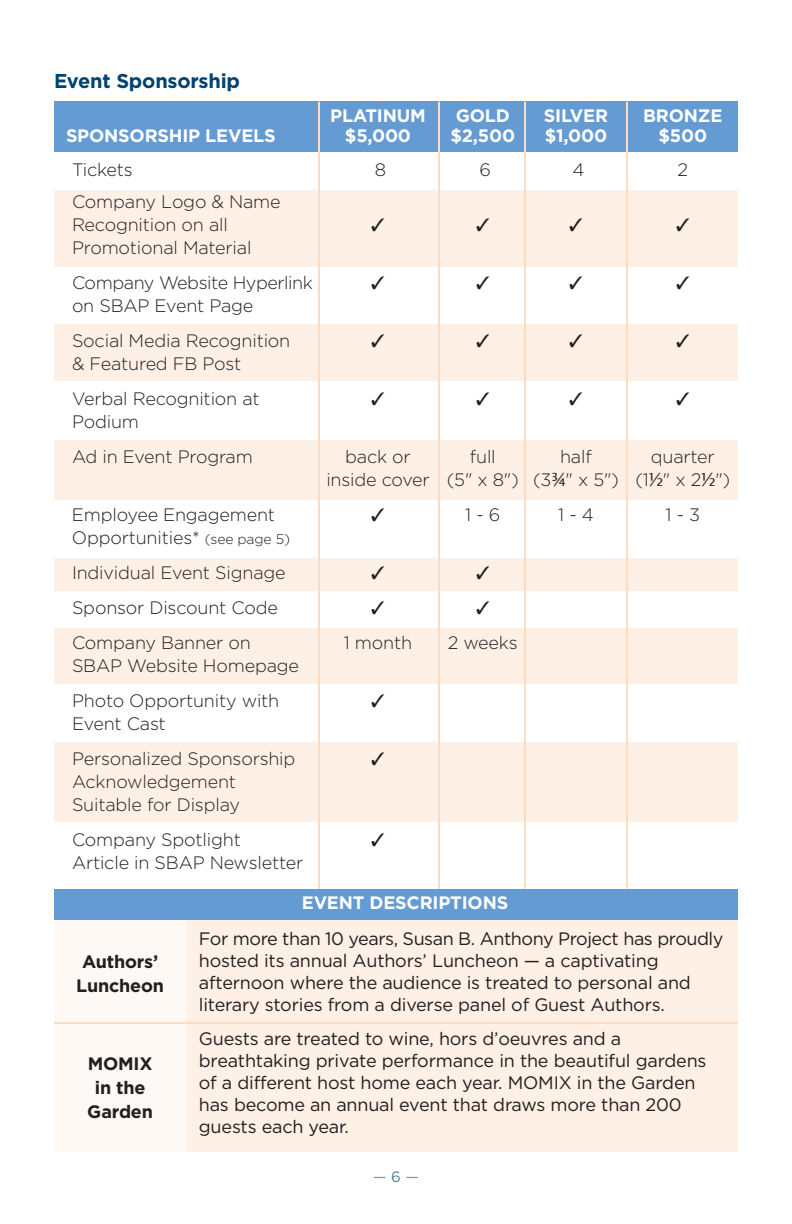
<style>
.page{position:relative;width:792px;height:1224px;background:#fff}
.page>*{position:absolute;margin:0;border:0;box-sizing:border-box;transform-origin:0 0}
.t1{font:700 20px "Gotham";letter-spacing:-.01em;color:#004270}
.t2{font:300 18px/35px "Gotham";letter-spacing:-.01em;color:#231f20}
.t3{font:18px/22px "Gotham";letter-spacing:-.01em;color:#231f20}
.t4{font:700 18px "Gotham";letter-spacing:-.01em;color:#fff}
.t5{font:700 18px/24px "Gotham";letter-spacing:-.01em;color:#231f20;text-align:center}
.t6{font:15px "Gotham";color:#649bd2}
.s1{font-family:"Lucida Grande";font-weight:400}
.s2{font-size:14px}
.s3{color:#517d98}
</style>
<div class="page">
<div style="left:54px;top:190px;width:684px;height:76px;background:#fef0e4"></div>
<div style="left:54px;top:324px;width:684px;height:57px;background:#fef0e4"></div>
<div style="left:54px;top:440px;width:684px;height:59px;background:#fef0e4"></div>
<div style="left:54px;top:558px;width:684px;height:33px;background:#fef0e4"></div>
<div style="left:54px;top:628px;width:684px;height:56px;background:#fef0e4"></div>
<div style="left:54px;top:743px;width:684px;height:79px;background:#fef0e4"></div>
<div style="left:54px;top:101px;width:684px;height:51px;background:#649bd2"></div>
<hr style="left:438px;top:102px;width:2px;height:1026px;background:#fddcc1">
<hr style="left:318px;top:102px;width:2px;height:1026px;background:#fddcc1">
<hr style="left:524px;top:102px;width:2px;height:1026px;background:#fddcc1">
<hr style="left:626px;top:102px;width:2px;height:1026px;background:#fddcc1">
<div style="left:187px;top:918px;width:551px;height:234px;background:#fef0e4"></div>
<div style="left:54px;top:920px;width:132px;height:232px;background:#fef9f4"></div>
<div style="left:54px;top:889px;width:684px;height:30px;background:#649bd2"></div>
<hr style="left:54px;top:1022px;width:684px;height:2px;background:#fddcc1">
<p class="t1" style="left:54px;top:69px;width:188px">Event Sponsorship</p>
<p class="t4" style="left:330px;top:105px;width:97px">PLATINUM</p>
<p class="t4" style="left:456px;top:105px;width:56px">GOLD</p>
<p class="t4" style="left:544px;top:105px;width:66px">SILVER</p>
<p class="t4" style="left:643px;top:105px;width:81px">BRONZE</p>
<p class="t4" style="left:66px;top:125px;width:211px">SPONSORSHIP LEVELS</p>
<p class="t4" style="left:345px;top:125px;width:68px">$5,000</p>
<p class="t4" style="left:450px;top:125px;width:66px">$2,500</p>
<p class="t4" style="left:545px;top:125px;width:64px">$1,000</p>
<p class="t4" style="left:659px;top:125px;width:50px">$500</p>
<p class="t2" style="left:72px;top:153px;width:62px">Tickets</p>
<p class="t2" style="left:375px;top:153px;width:13px">8</p>
<p class="t2" style="left:480px;top:153px;width:13px">6</p>
<p class="t2" style="left:573px;top:153px;width:13px">4</p>
<p class="t2" style="left:678px;top:153px;width:12px">2</p>
<p class="t2" style="left:72px;top:191px;width:210px;line-height:23px">Company Logo &amp; Name<br>Recognition on all</p>
<p class="t2" style="left:72px;top:231px;width:242px">Promotional Material<br>Company Website Hyperlink</p>
<p class="t2" style="left:72px;top:289px;width:220px">on SBAP Event Page<br>Social Media Recognition</p>
<p class="t2" style="left:72px;top:347px;width:189px">&amp; Featured FB Post<br>Verbal Recognition at</p>
<p class="t2" style="left:72px;top:405px;width:182px">Podium<br>Ad in Event Program</p>
<p class="t2" style="left:345px;top:440px;width:67px">back or</p>
<p class="t2" style="left:470px;top:440px;width:27px">full</p>
<p class="t2" style="left:560px;top:440px;width:33px">half</p>
<p class="t2" style="left:326px;top:446px;width:405px;line-height:23px;text-indent:324px">quarter inside cover (5" x 8") (3<span class="s1">¾</span>" x 5") (1<span class="s1">½</span>" x 2<span class="s1">½</span>")</p>
<p class="t2" style="left:72px;top:498px;width:205px">Employee Engagement</p>
<p class="t2" style="left:465px;top:498px;width:37px">1 - 6</p>
<p class="t2" style="left:558px;top:498px;width:37px">1 - 4</p>
<p class="t2" style="left:666px;top:498px;width:36px">1 - 3</p>
<p class="t2" style="left:72px;top:521px;width:220px">Opportunities* <span class="s2">(see page 5)<br></span>Individual Event Signage</p>
<p class="t2" style="left:72px;top:591px;width:207px">Sponsor Discount Code</p>
<p class="t2" style="left:72px;top:626px;width:180px">Company Banner on</p>
<p class="t2" style="left:344px;top:626px;width:70px">1 month</p>
<p class="t2" style="left:448px;top:626px;width:71px">2 weeks</p>
<p class="t2" style="left:72px;top:649px;width:229px">SBAP Website Homepage<br>Photo Opportunity with</p>
<p class="t2" style="left:72px;top:707px;width:225px">Event Cast<br>Personalized Sponsorship</p>
<p class="t2" style="left:72px;top:771px;width:170px;line-height:23px">Acknowledgement<br>Suitable for Display</p>
<p class="t2" style="left:72px;top:823px;width:170px">Company Spotlight</p>
<p class="t2" style="left:72px;top:846px;width:233px">Article in SBAP Newsletter</p>
<p class="t5" style="left:76px;top:950px;width:89px">Authors’<br>Luncheon</p>
<p class="t5" style="left:87px;top:1052px;width:67px">MOMIX in the<br>Garden</p>
<p class="t4" style="left:302px;top:893px;width:208px">EVENT DESCRIPTIONS</p>
<p class="t3" style="left:199px;top:929px;width:526px">For more than 10 years, Susan B. Anthony Project has proudly hosted its annual Authors’ Luncheon — a captivating afternoon where the audience is treated to personal and literary stories from a diverse panel of Guest Authors.</p>
<p class="t3" style="left:199px;top:1029px;width:509px">Guests are treated to wine, hors d’oeuvres and a breathtaking private performance in the beautiful gardens of a different host home each year. MOMIX in the Garden has become an annual event that draws more than 200 guests each year.</p>
<p class="t6" style="left:373px;top:1171px;width:47px">— <span class="s3">6</span> —</p>
</div>
